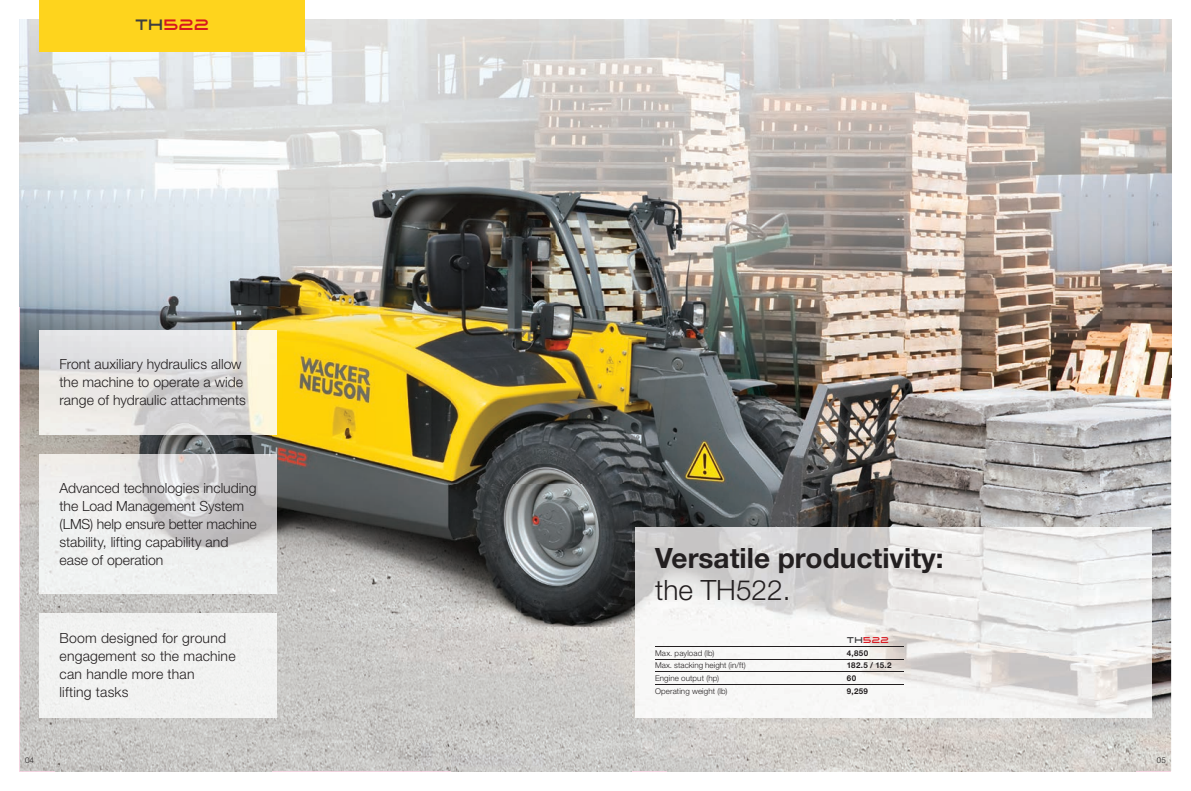
<style>
.page{position:relative;width:1191px;height:791px;background:#fff}
.page>*{position:absolute;margin:0;border:0;box-sizing:border-box;transform-origin:0 0}
.t1{font:700 28px "Helvetica Neue LTW1 G";color:#231f20}
.t2{font:300 28px "Helvetica Neue LTW1 G";color:#231f20}
.t3{font:16px "Wacker Neuson";letter-spacing:-.015em;color:#d7171f}
.t4{font:300 14px/18px "Helvetica Neue LTW1 G";color:#231f20}
.t5{font:9px "Wacker Neuson";letter-spacing:.005em;color:#d7171f}
.t6{font:300 8px "Helvetica Neue LTW1 G";letter-spacing:.01em;color:#231f20}
.t7{font:700 8px "Helvetica Neue LTW1 G";letter-spacing:.035em;color:#231f20}
.s1{color:#3e3e3f}
</style>
<div class="page">
<img style="left:20px;top:20px;width:1079px;height:286px">
<img style="left:1099px;top:20px;width:72px;height:536px">
<img style="left:20px;top:306px;width:719px;height:36px">
<img style="left:739px;top:306px;width:360px;height:221px">
<img style="left:20px;top:342px;width:35px;height:429px">
<img style="left:272px;top:342px;width:359px;height:429px">
<img style="left:631px;top:342px;width:108px;height:214px">
<img style="left:55px;top:434px;width:217px;height:20px">
<img style="left:631px;top:556px;width:36px;height:215px">
<img style="left:1135px;top:556px;width:36px;height:215px">
<img style="left:55px;top:594px;width:217px;height:19px">
<img style="left:55px;top:717px;width:217px;height:54px">
<img style="left:667px;top:717px;width:468px;height:54px">
<div style="left:40px;top:0;width:265px;height:51px;background:#fed41d"></div>
<img style="left:635px;top:527px;width:516px;height:190px">
<img style="left:40px;top:330px;width:236px;height:104px">
<img style="left:40px;top:454px;width:236px;height:140px">
<hr style="left:655px;top:646px;width:192px;height:1px;background:#231f20">
<hr style="left:847px;top:646px;width:56px;height:1px;background:#231f20">
<hr style="left:655px;top:659px;width:192px;height:1px;background:#231f20">
<hr style="left:847px;top:659px;width:56px;height:1px;background:#231f20">
<hr style="left:655px;top:672px;width:192px;height:1px;background:#231f20">
<hr style="left:847px;top:672px;width:56px;height:1px;background:#231f20">
<hr style="left:655px;top:684px;width:192px;height:1px;background:#231f20">
<hr style="left:847px;top:684px;width:56px;height:1px;background:#231f20">
<p class="t3" style="left:135px;top:18px;width:75px"><span class="s1">TH</span>522</p>
<p class="t4" style="left:60px;top:355px;width:188px">Front auxiliary hydraulics allow the machine to operate a wide range of hydraulic attachments</p>
<p class="t4" style="left:60px;top:479px;width:199px">Advanced technologies including the Load Management System (LMS) help ensure better machine stability, lifting capability and ease of operation</p>
<p class="t4" style="left:60px;top:629px;width:178px">Boom designed for ground engagement so the machine can handle more than<br>lifting tasks</p>
<h1 class="t1" style="left:655px;top:540px;width:290px">Versatile productivity:</h1>
<h1 class="t2" style="left:655px;top:572px;width:137px">the TH522.</h1>
<p class="t5" style="left:847px;top:636px;width:44px"><span class="s1">TH</span>522</p>
<p class="t6" style="left:655px;top:648px;width:61px">Max. payload (lb)</p>
<p class="t7" style="left:847px;top:648px;width:23px">4,850</p>
<p class="t6" style="left:655px;top:661px;width:92px">Max. stacking height (in/ft)</p>
<p class="t7" style="left:847px;top:661px;width:46px">182.5 / 15.2</p>
<p class="t6" style="left:655px;top:673px;width:66px">Engine output (hp)</p>
<p class="t7" style="left:847px;top:673px;width:11px">60</p>
<p class="t6" style="left:655px;top:686px;width:74px">Operating weight (lb)</p>
<p class="t7" style="left:847px;top:686px;width:23px">9,259</p>
<p class="t6" style="left:25px;top:755px;width:11px">04</p>
<p class="t6" style="left:1157px;top:755px;width:10px">05</p>
</div>
